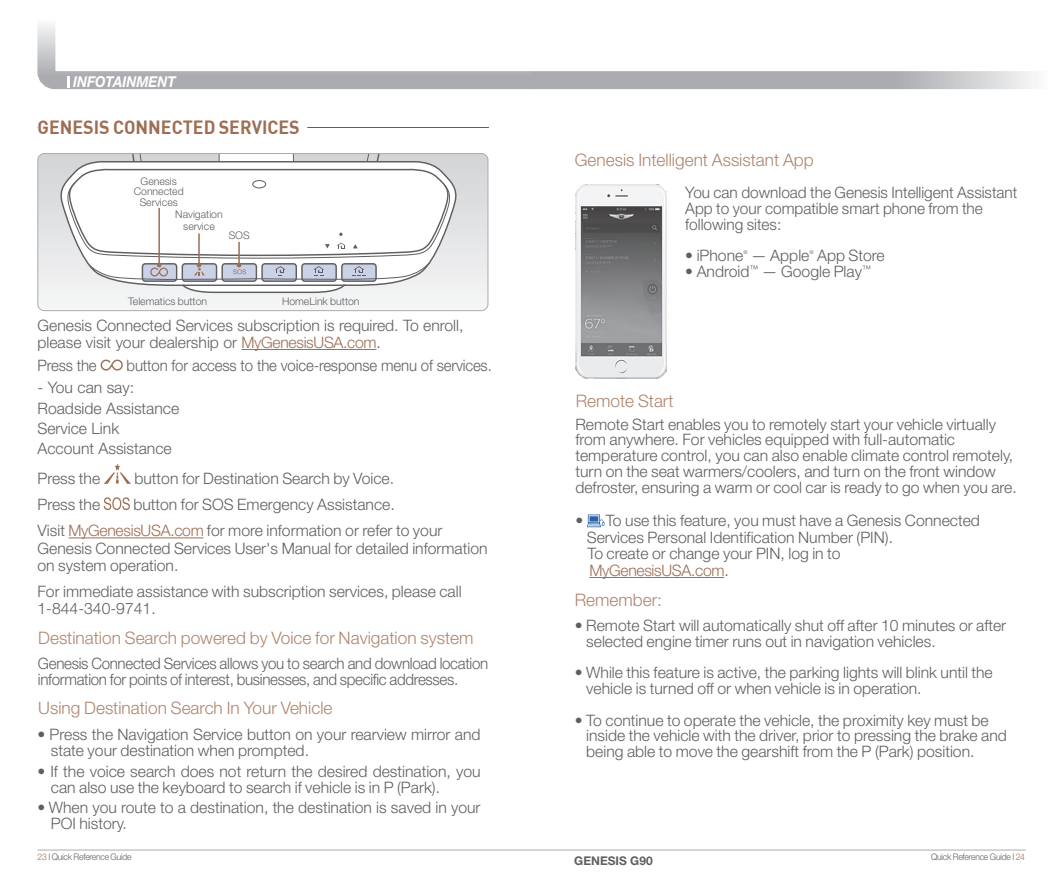
<style>
.page{position:relative;width:1063px;height:893px;background:#fff}
.page>*{position:absolute;margin:0;border:0;box-sizing:border-box;transform-origin:0 0}
.Section_Title{font:18.75px "Dinbol";color:#9d6e54;scale:.95 1}
.ƒ_º___ªøÎ{font:300 17.25px "Helvetica Neue LT Std";color:#af856e}
.ƒ_º___ªøÎ-2{font:300 15.75px/15.8px "Helvetica Neue LT Std";color:#5f5f62}
.Body{font:300 15.75px/17.2px "Helvetica Neue LT Std";color:#5f5f62}
.ƒ_º___ªøÎ-3{font:300 15.75px/15.8px "Helvetica Neue LT Std";letter-spacing:-.02em;color:#5f5f62;scale:.96 1}
.Body-2{font:300 15.75px "Helvetica Neue LT Std";color:#5f5f62;scale:.95 1}
.ƒ_º___ªøÎ-4{font:300 15.75px "Helvetica Neue LT Std";letter-spacing:-.02em;color:#9d6e54}
.t1{font:italic 700 15px "Helvetica Neue LT Std";color:#fff;scale:.9 1}
.t2{font:700 12px "Helvetica Neue LT Std";color:#5f5f62}
.ƒ_º___ªøÎ-5{font:300 10.5px/10.5px "Helvetica Neue LT Std";color:#5f5f62;text-align:center}
.t3{font:300 9px "Helvetica Neue LT Std";letter-spacing:-.025em;color:#5f5f62;scale:.95 1}
.ƒ_º___ªøÎ-6{font:300 5.25px "Helvetica Neue LT Std";color:#5f5f62}
.s1{color:#9d6e54}
.s2{color:#5f5f62}
</style>
<div class="page">
<svg style="left:37px;top:25px;width:475px;height:65px"></svg>
<svg style="left:512px;top:71px;width:522px;height:19px;background:#b8b9bc"></svg>
<hr style="left:38px;top:850px;width:987px;height:1px;background:#abacb0">
<svg style="left:67px;top:77px;width:3px;height:11px"></svg>
<svg style="left:38px;top:155px;width:450px;height:156px"></svg>
<svg style="left:57px;top:159px;width:401px;height:135px"></svg>
<hr style="left:182px;top:285px;width:164px;height:1px;background:#5f5f62">
<div style="left:38px;top:153px;width:450px;height:158px;border:1px solid #abacb0;border-radius:7px"></div>
<hr style="left:38px;top:127px;width:451px;height:1px;background:#5f5f62">
<div style="left:38px;top:125px;width:269px;height:5px;background:#fff"></div>
<hr style="left:241px;top:349px;width:135px;height:1px;background:#9d6e54">
<hr style="left:69px;top:537px;width:135px;height:1px;background:#9d6e54">
<svg style="left:101px;top:360px;width:22px;height:11px"></svg>
<svg style="left:104px;top:463px;width:27px;height:21px"></svg>
<svg style="left:104px;top:497px;width:26px;height:13px"></svg>
<svg style="left:66px;top:154px;width:386px;height:128px"></svg>
<img style="left:576px;top:185px;width:91px;height:194px">
<hr style="left:589px;top:577px;width:135px;height:1px;background:#9d6e54">
<svg style="left:587px;top:514px;width:18px;height:13px"></svg>
<div style="left:590px;top:516px;width:8px;height:6px;background:#2a63a3"></div>
<p class="t1" style="left:73px;top:73px;width:116px">INFOTAINMENT</p>
<p class="Section_Title" style="left:38px;top:115px;width:278px">GENESIS CONNECTED SERVICES</p>
<p class="ƒ_º___ªøÎ-5" style="left:134px;top:175px;width:51px">Genesis<br>Connected<br>Services</p>
<p class="ƒ_º___ªøÎ-5" style="left:175px;top:209px;width:49px">Navigation</p>
<p class="ƒ_º___ªøÎ-5" style="left:183px;top:221px;width:33px">service</p>
<p class="ƒ_º___ªøÎ-5" style="left:229px;top:229px;width:23px">SOS</p>
<p class="ƒ_º___ªøÎ-5" style="left:128px;top:295px;width:80px">Telematics button</p>
<p class="ƒ_º___ªøÎ-5" style="left:282px;top:295px;width:79px">HomeLink button</p>
<p class="Body" style="left:38px;top:316px;width:427px">Genesis Connected Services subscription is required. To enroll, please visit your dealership or <span class="s1">MyGenesisUSA.com</span>.</p>
<p class="Body-2" style="left:38px;top:355px;width:64px">Press the</p>
<p class="Body-2" style="left:127px;top:355px;width:386px">button for access to the voice-response menu of services.</p>
<p class="Body" style="left:38px;top:379px;width:98px">- You can say:</p>
<p class="Body" style="left:38px;top:399px;width:143px">Roadside Assistance</p>
<p class="Body" style="left:38px;top:419px;width:83px">Service Link</p>
<p class="Body" style="left:38px;top:440px;width:136px">Account Assistance</p>
<p class="ƒ_º___ªøÎ-2" style="left:38px;top:470px;width:64px">Press the</p>
<p class="ƒ_º___ªøÎ-2" style="left:134px;top:470px;width:261px">button for Destination Search by Voice.</p>
<p class="ƒ_º___ªøÎ-2" style="left:38px;top:496px;width:64px">Press the</p>
<p class="ƒ_º___ªøÎ-2" style="left:133px;top:496px;width:263px">button for SOS Emergency Assistance.</p>
<p class="ƒ_º___ªøÎ-2" style="left:38px;top:522px;width:452px;line-height:17.2px">Visit <span class="s1">MyGenesisUSA.com</span> for more information or refer to your<br>Genesis Connected Services User's Manual for detailed information on system operation.</p>
<p class="ƒ_º___ªøÎ-2" style="left:38px;top:583px;width:426px">For immediate assistance with subscription services, please call</p>
<p class="ƒ_º___ªøÎ-2" style="left:38px;top:600px;width:120px">1-844-340-9741.</p>
<p class="ƒ_º___ªøÎ" style="left:38px;top:627px;width:437px">Destination Search powered by Voice for Navigation system</p>
<p class="ƒ_º___ªøÎ-3" style="left:38px;top:655px;width:471px">Genesis Connected Services allows you to search and download location information for points of interest, businesses, and specific addresses.</p>
<p class="ƒ_º___ªøÎ" style="left:38px;top:697px;width:296px">Using Destination Search In Your Vehicle</p>
<p class="ƒ_º___ªøÎ-2" style="left:51px;top:726px;width:431px;text-indent:-14px">• Press the Navigation Service button on your rearview mirror and state your destination when prompted.</p>
<p class="ƒ_º___ªøÎ-2" style="left:51px;top:763px;width:431px;text-indent:-14px">• If the voice search does not return the desired destination, you can also use the keyboard to search if vehicle is in P (Park).</p>
<p class="ƒ_º___ªøÎ-2" style="left:51px;top:799px;width:431px;text-indent:-14px">• When you route to a destination, the destination is saved in your<br>POI history.</p>
<p class="ƒ_º___ªøÎ" style="left:575px;top:149px;width:240px">Genesis Intelligent Assistant App</p>
<p class="ƒ_º___ªøÎ-2" style="left:685px;top:184px;width:334px">You can download the Genesis Intelligent Assistant<br>App to your compatible smart phone from the following sites:</p>
<p class="ƒ_º___ªøÎ-2" style="left:685px;top:247px;width:60px">• iPhone</p>
<p class="ƒ_º___ªøÎ-6" style="left:743px;top:248px;width:6px">®</p>
<p class="ƒ_º___ªøÎ-2" style="left:751px;top:247px;width:60px">— Apple</p>
<p class="ƒ_º___ªøÎ-6" style="left:809px;top:248px;width:6px">®</p>
<p class="ƒ_º___ªøÎ-2" style="left:817px;top:247px;width:69px">App Store</p>
<p class="ƒ_º___ªøÎ-2" style="left:685px;top:263px;width:187px">• Android<sup>™</sup> — Google Play<sup>™</sup></p>
<p class="ƒ_º___ªøÎ" style="left:576px;top:390px;width:99px">Remote Start</p>
<p class="ƒ_º___ªøÎ-2" style="left:575px;top:416px;width:443px">Remote Start enables you to remotely start your vehicle virtually from anywhere. For vehicles equipped with full-automatic temperature control, you can also enable climate control remotely, turn on the seat warmers/coolers, and turn on the front window defroster, ensuring a warm or cool car is ready to go when you are.</p>
<p class="ƒ_º___ªøÎ-2" style="left:587px;top:512px;width:395px;line-height:16.5px;text-indent:-11px">• To use this feature, you must have a Genesis Connected<br>Services Personal Identification Number (PIN).</p>
<p class="ƒ_º___ªøÎ-2" style="left:587px;top:546px;width:255px">To create or change your PIN, log in to</p>
<p class="ƒ_º___ªøÎ-4" style="left:589px;top:561px;width:141px">MyGenesisUSA.com<span class="s2">.</span></p>
<p class="ƒ_º___ªøÎ" style="left:575px;top:589px;width:89px">Remember:</p>
<p class="ƒ_º___ªøÎ-2" style="left:586px;top:617px;width:422px;text-indent:-11px">• Remote Start will automatically shut off after 10 minutes or after selected engine timer runs out in navigation vehicles.</p>
<p class="ƒ_º___ªøÎ-2" style="left:586px;top:664px;width:408px;text-indent:-11px">• While this feature is active, the parking lights will blink until the vehicle is turned off or when vehicle is in operation.</p>
<p class="ƒ_º___ªøÎ-2" style="left:586px;top:712px;width:422px;text-indent:-11px">• To continue to operate the vehicle, the proximity key must be inside the vehicle with the driver, prior to pressing the brake and being able to move the gearshift from the P (Park) position.</p>
<p class="t3" style="left:38px;top:851px;width:100px"><span class="s1">23</span> I Quick Reference Guide</p>
<p class="t3" style="left:931px;top:851px;width:100px">Quick Reference Guide I <span class="s1">24</span></p>
<p class="t2" style="left:574px;top:853px;width:80px">GENESIS G90</p>
</div>
